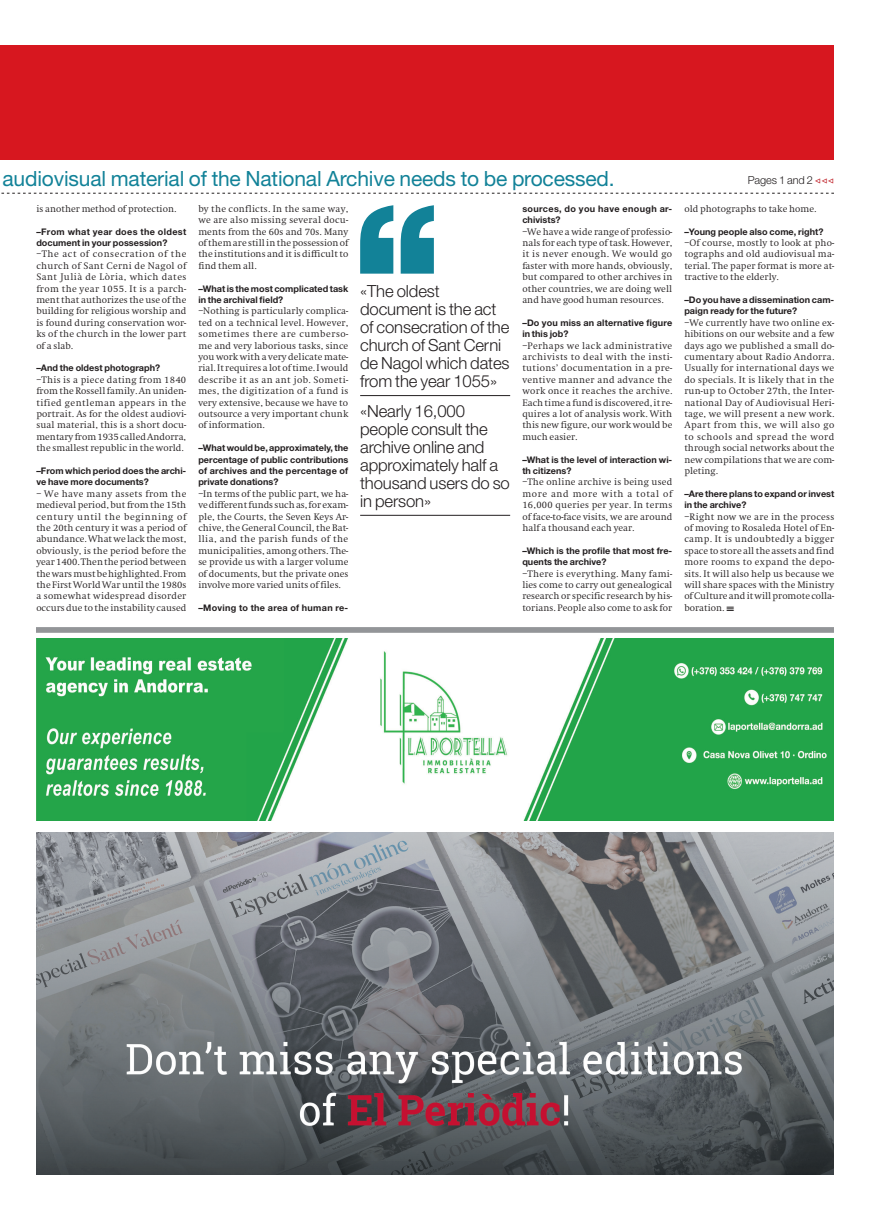
<style>
.page{position:relative;width:870px;height:1220px;background:#fff}
.page>*{position:absolute;margin:0;border:0;box-sizing:border-box;transform-origin:0 0}
.t1{font:21px "Helvetica Neue LT Std";letter-spacing:-.01em;color:#128298}
.Frase_Txt{font:300 16.7px/18px "Helvetica Neue LT Std";letter-spacing:-.01em;color:#231f20}
.t2{font:300 11px "Helvetica Neue LT Std";letter-spacing:-.01em;color:#231f20}
.A_Texto{font:300 9.1px/11.4px "Swift ND Std";letter-spacing:.005em;color:#231f20;text-align:justify}
.A_Texto-2{font:700 9.1px/11.4px "Helvetica Neue LT Std";letter-spacing:.005em;color:#231f20}
.A_Texto-3{font:700 9.1px/11.4px "Helvetica Neue LT Std";letter-spacing:.035em;color:#231f20}
.A_Texto-4{font:700 9.1px "Helvetica Neue LT Std";letter-spacing:.03em;color:#231f20}
</style>
<div class="page">
<div style="left:0;top:46px;width:834px;height:114px;background:#d7171f"></div>
<img style="left:36px;top:638px;width:798px;height:183px">
<div style="left:36px;top:627px;width:798px;height:6px;background:#939598"></div>
<img style="left:36px;top:832px;width:798px;height:342px">
<svg style="left:1px;top:193px;width:833px;height:1px"></svg>
<svg style="left:360px;top:205px;width:74px;height:69px"></svg>
<hr style="left:360px;top:395px;width:150px;height:1px;background:#231f20">
<hr style="left:360px;top:515px;width:150px;height:1px;background:#231f20">
<h1 class="t1" style="left:3px;top:166px;width:614px">audiovisual material of the National Archive needs to be processed.</h1>
<p class="t2" style="left:748px;top:173px;width:67px">Pages 1 and 2</p>
<p class="A_Texto" style="left:36px;top:203px;width:142px">is another method of protection.</p>
<p class="A_Texto-2" style="left:36px;top:225px;width:151px">–From what year does the oldest document in your possession?</p>
<p class="A_Texto" style="left:36px;top:249px;width:152px">–The act of consecration of the church of Sant Cerni de Nagol of Sant Julià de Lòria, which dates from the year 1055. It is a parch&shy;ment that authorizes the use of the building for religious worship and is found during conservation wor&shy;ks of the church in the lower part of a slab.</p>
<p class="A_Texto-2" style="left:36px;top:362px;width:125px">–And the oldest photograph?</p>
<p class="A_Texto" style="left:36px;top:374px;width:151px">–This is a piece dating from 1840 from the Rossell family. An uniden&shy;tified gentleman appears in the portrait. As for the oldest audiovi&shy;sual material, this is a short docu&shy;mentary from 1935 called Andorra, the smallest republic in the world.</p>
<p class="A_Texto-2" style="left:36px;top:465px;width:152px">–From which period does the archi&shy;ve have more documents?</p>
<p class="A_Texto" style="left:36px;top:488px;width:152px">– We have many assets from the medieval period, but from the 15th century until the beginning of the 20th century it was a period of abundance. What we lack the most, obviously, is the period before the year 1400. Then the period between the wars must be highlighted. From the First World War until the 1980s a somewhat widespread disorder occurs due to the instability caused</p>
<p class="A_Texto" style="left:198px;top:203px;width:152px">by the conflicts. In the same way, we are also missing several docu&shy;ments from the 60s and 70s. Many of them are still in the possession of the institutions and it is difficult to find them all.</p>
<p class="A_Texto-2" style="left:198px;top:282px;width:152px">–What is the most complicated task in the archival field?</p>
<p class="A_Texto" style="left:198px;top:306px;width:152px">–Nothing is particularly complica&shy;ted on a technical level. However, sometimes there are cumberso&shy;me and very laborious tasks, since you work with a very delicate mate&shy;rial. It requires a lot of time. I would describe it as an ant job. Someti&shy;mes, the digitization of a fund is very extensive, because we have to outsource a very important chunk of information.</p>
<p class="A_Texto-2" style="left:198px;top:442px;width:152px;text-align:justify">–What would be, approximately, the percentage of public contributions of archives and the percentage of private donations?</p>
<p class="A_Texto" style="left:198px;top:488px;width:152px">–In terms of the public part, we ha&shy;ve different funds such as, for exam&shy;ple, the Courts, the Seven Keys Ar&shy;chive, the General Council, the Bat&shy;llia, and the parish funds of the municipalities, among others. The&shy;se provide us with a larger volume of documents, but the private ones involve more varied units of files.</p>
<p class="A_Texto-4" style="left:198px;top:602px;width:152px">–Moving to the area of human re-</p>
<p class="A_Texto" style="left:684px;top:203px;width:134px">old photographs to take home.</p>
<p class="A_Texto-2" style="left:684px;top:225px;width:141px">–Young people also come, right?</p>
<p class="A_Texto" style="left:684px;top:237px;width:151px">–Of course, mostly to look at pho&shy;tographs and old audiovisual ma&shy;terial. The paper format is more at&shy;tractive to the elderly.</p>
<p class="A_Texto-2" style="left:684px;top:294px;width:151px">–Do you have a dissemination cam&shy;paign ready for the future?</p>
<p class="A_Texto" style="left:684px;top:317px;width:152px">–We currently have two online ex&shy;hibitions on our website and a few days ago we published a small do&shy;cumentary about Radio Andorra.<br>Usually for international days we do specials. It is likely that in the run-up to October 27th, the Inter&shy;national Day of Audiovisual Heri&shy;tage, we will present a new work.<br>Apart from this, we will also go to schools and spread the word through social networks about the new compilations that we are com&shy;pleting.</p>
<p class="A_Texto-2" style="left:684px;top:488px;width:152px">–Are there plans to expand or invest in the archive?</p>
<p class="A_Texto" style="left:684px;top:511px;width:152px">–Right now we are in the process of moving to Rosaleda Hotel of En&shy;camp. It is undoubtedly a bigger space to store all the assets and find more rooms to expand the depo&shy;sits. It will also help us because we will share spaces with the Ministry of Culture and it will promote colla&shy;boration. ★</p>
<p class="A_Texto-3" style="left:522px;top:203px;width:151px">sources, do you have enough ar&shy;chivists?</p>
<p class="A_Texto" style="left:522px;top:226px;width:152px">–We have a wide range of professio&shy;nals for each type of task. However, it is never enough. We would go faster with more hands, obviously, but compared to other archives in other countries, we are doing well and have good human resources.</p>
<p class="A_Texto-2" style="left:522px;top:317px;width:151px">–Do you miss an alternative figure in this job?</p>
<p class="A_Texto" style="left:522px;top:340px;width:152px">–Perhaps we lack administrative archivists to deal with the insti&shy;tutions’ documentation in a pre&shy;ventive manner and advance the work once it reaches the archive.<br>Each time a fund is discovered, it re&shy;quires a lot of analysis work. With this new figure, our work would be much easier.</p>
<p class="A_Texto-2" style="left:522px;top:453px;width:151px">–What is the level of interaction wi&shy;th citizens?</p>
<p class="A_Texto" style="left:522px;top:477px;width:152px">–The online archive is being used more and more with a total of 16,000 queries per year. In terms of face-to-face visits, we are around half a thousand each year.</p>
<p class="A_Texto-2" style="left:522px;top:545px;width:151px">–Which is the profile that most fre&shy;quents the archive?</p>
<p class="A_Texto" style="left:522px;top:568px;width:152px">–There is everything. Many fami&shy;lies come to carry out genealogical research or specific research by his&shy;torians. People also come to ask for</p>
<p class="Frase_Txt" style="left:360px;top:282px;width:151px">«The oldest document is the act of consecration of the church of Sant Cerni de Nagol which dates from the year 1055»</p>
<p class="Frase_Txt" style="left:360px;top:401px;width:151px">«Nearly 16,000 people consult the archive online and approximately half a thousand users do so in person»</p>
</div>
